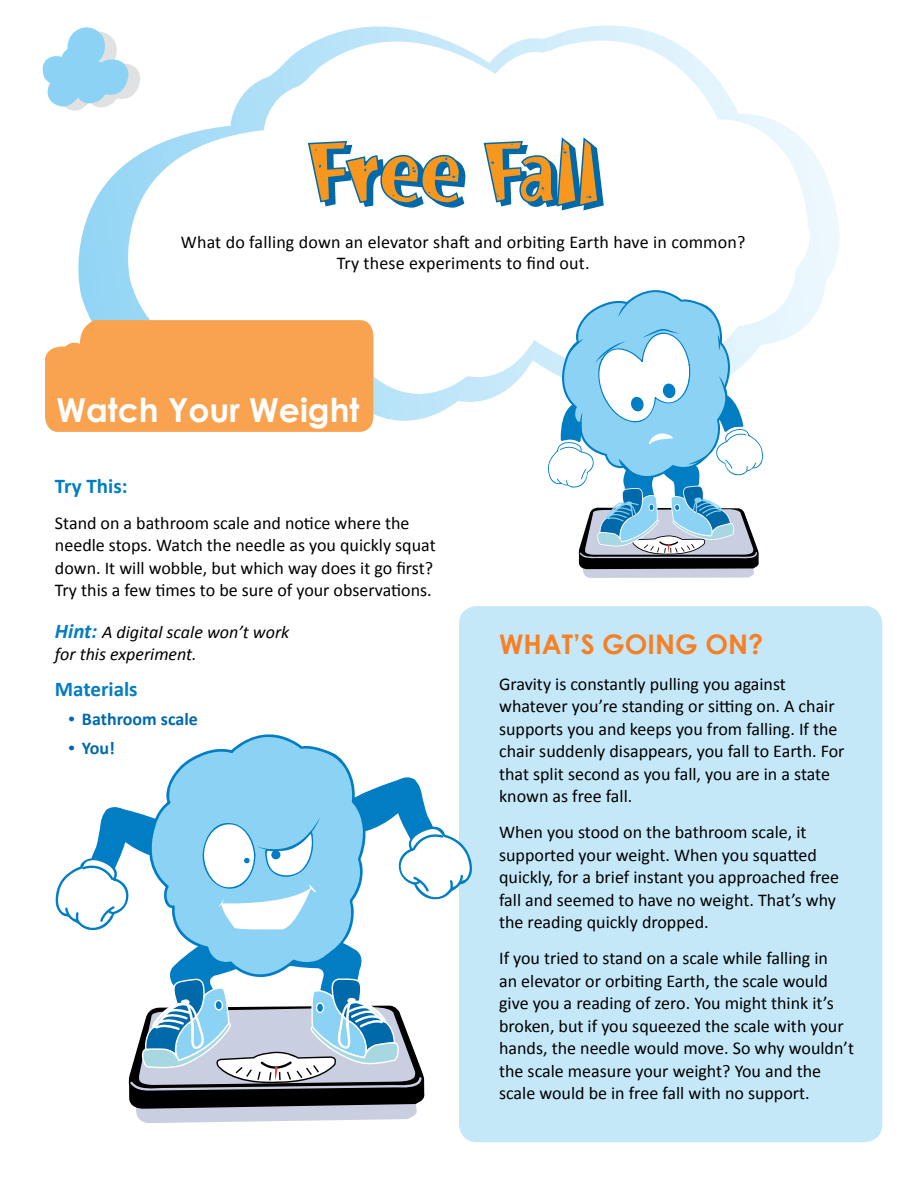
<style>
.page{position:relative;width:918px;height:1188px;background:#fff}
.page>*{position:absolute;margin:0;border:0;box-sizing:border-box;transform-origin:0 0}
.t1{font:97.5px "Burweed ICG";color:#0069aa}
.t2{font:700 33px "Century Gothic";color:#fff}
.t3{font:700 27px "Century Gothic";color:#f58025}
.t4{font:700 21px "Calibri";color:#007dc3}
.t5{font:18px/22.5px "Calibri";color:#000}
.t6{font:italic 18px/21.6px "Calibri";color:#000}
.t7{font:700 18px "Calibri";color:#0069aa}
.s1{font-weight:700;font-size:21px;color:#007dc3}
.s2{font-family:"Times New Roman"}
</style>
<div class="page">
<svg style="left:78px;top:25px;width:762px;height:396px"></svg>
<div style="left:459px;top:606px;width:423px;height:536px;background:#c5e8f9;border-radius:18px"></div>
<div style="left:45px;top:320px;width:328px;height:112px;background:#f9a350"></div>
<svg style="left:173px;top:734px;width:178px;height:41px;fill:#8cd2f4"></svg>
<svg style="left:55px;top:775px;width:417px;height:348px"></svg>
<svg style="left:548px;top:278px;width:215px;height:300px"></svg>
<svg style="left:42px;top:27px;width:99px;height:92px"></svg>
<svg style="left:307px;top:140px;width:159px;height:74px"></svg>
<svg style="left:483px;top:136px;width:164px;height:75px"></svg>
<svg style="left:670px;top:184px;width:45px;height:26px"></svg>
<h1 class="t1" style="left:313px;top:126px;width:294px">Free Fall</h1>
<p class="t5" style="left:181px;top:231px;width:566px;line-height:21px;text-align:center">What do falling down an elevator shaft and orbiting Earth have in common?<br>Try these experiments to find out.</p>
<h2 class="t2" style="left:56px;top:385px;width:304px">Watch Your Weight</h2>
<p class="t4" style="left:55px;top:473px;width:74px">Try This:</p>
<p class="t5" style="left:55px;top:511px;width:382px">Stand on a bathroom scale and notice where the needle stops. Watch the needle as you quickly squat down. It will wobble, but which way does it go first?<br>Try this a few times to be sure of your observations.</p>
<p class="t6" style="left:55px;top:621px;width:236px"><span class="s1">Hint:</span> A digital scale won’t work for this experiment.</p>
<p class="t4" style="left:55px;top:676px;width:84px">Materials</p>
<p class="t7" style="left:68px;top:708px;width:131px"><span class="s2">•</span> Bathroom scale</p>
<p class="t7" style="left:68px;top:737px;width:48px"><span class="s2">•</span> You!</p>
<h3 class="t3" style="left:499px;top:623px;width:266px">WHAT’S GOING ON?</h3>
<p class="t5" style="left:499px;top:672px;width:347px">Gravity is constantly pulling you against whatever you’re standing or sitting on. A chair supports you and keeps you from falling. If the chair suddenly disappears, you fall to Earth. For that split second as you fall, you are in a state known as free fall.</p>
<p class="t5" style="left:499px;top:820px;width:342px">When you stood on the bathroom scale, it supported your weight. When you squatted quickly, for a brief instant you approached free fall and seemed to have no weight. That’s why the reading quickly dropped.</p>
<p class="t5" style="left:499px;top:946px;width:356px">If you tried to stand on a scale while falling in<br>an elevator or orbiting Earth, the scale would give you a reading of zero. You might think it’s broken, but if you squeezed the scale with your hands, the needle would move. So why wouldn’t the scale measure your weight? You and the scale would be in free fall with no support.</p>
</div>
